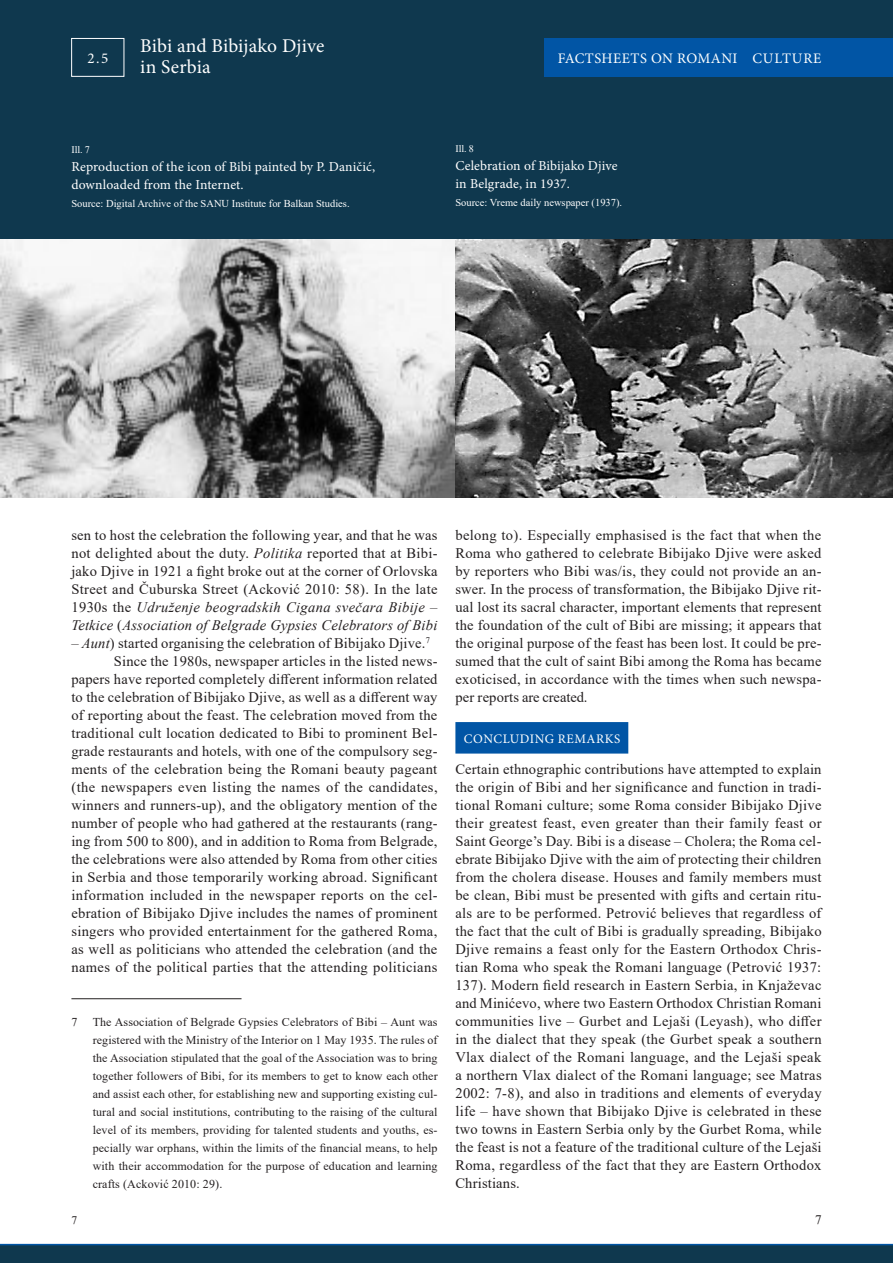
<style>
.page{position:relative;width:893px;height:1263px;background:#fff}
.page>*{position:absolute;margin:0;border:0;box-sizing:border-box;transform-origin:0 0}
.Fs_Title_small{font:19.5px "Minion Pro";letter-spacing:.005em;color:#fff}
.FS_Number{font:15px "Minion Pro";color:#fff}
.FS_Text{font:14.55px/18px "Times New Roman";letter-spacing:.02em;color:#231f20;text-align:justify}
.t1{font:14.55px "Minion Pro";letter-spacing:.03em;color:#fff}
.FS_BU_Text{font:13.65px/18px "Minion Pro";letter-spacing:.01em;color:#fff}
.FS_Chapter_Headline1{font:13.05px "Minion Pro";letter-spacing:.04em;color:#fff}
.t2{font:13.05px "Times New Roman";color:#231f20}
.FS_Footnote{font:12px/18px "Times New Roman";letter-spacing:.01em;color:#231f20;text-align:justify}
.t3{font:11.55px "Times New Roman";color:#231f20}
.FS_BU_Text-2{font:10.5px "Times New Roman";color:#fff}
.FS_BU_Text-3{font:10.05px "Times New Roman";letter-spacing:-.01em;color:#fff}
.s1{font-style:italic}
</style>
<div class="page">
<hr style="left:71px;top:998px;width:171px;height:1px;background:#231f20">
<div style="left:455px;top:722px;width:173px;height:31px;background:#0155a5"></div>
<div style="left:0;top:0;width:893px;height:488px;background:#0f384e"></div>
<div style="left:545px;top:38px;width:348px;height:39px;background:#0155a5"></div>
<div style="left:71px;top:38px;width:53px;height:39px;border:1px solid #fff"></div>
<svg style="left:0;top:1244px;width:893px;height:19px;background:#0d3a54"></svg>
<img style="left:0;top:239px;width:893px;height:258px">
<p class="FS_Number" style="left:87px;top:48px;width:22px">2.5</p>
<p class="Fs_Title_small" style="left:140px;top:33px;width:186px">Bibi and Bibijako Djive</p>
<p class="Fs_Title_small" style="left:140px;top:54px;width:72px">in Serbia</p>
<p class="FS_BU_Text-3" style="left:71px;top:143px;width:20px">Ill. 7</p>
<p class="FS_BU_Text" style="left:71px;top:158px;width:305px">Reproduction of the icon of Bibi painted by P. Daničić, downloaded from the Internet.</p>
<p class="FS_BU_Text-2" style="left:71px;top:197px;width:280px">Source: Digital Archive of the SANU Institute for Balkan Studies.</p>
<p class="t1" style="left:558px;top:48px;width:265px">FACTSHEETS ON ROMANI CULTURE</p>
<p class="FS_BU_Text-3" style="left:455px;top:141px;width:20px">Ill. 8</p>
<p class="FS_BU_Text" style="left:455px;top:156px;width:164px">Celebration of Bibijako Djive</p>
<p class="FS_BU_Text" style="left:455px;top:174px;width:116px">in Belgrade, in 1937.</p>
<p class="FS_BU_Text-2" style="left:455px;top:195px;width:168px">Source: Vreme daily newspaper (1937).</p>
<p class="FS_Text" style="left:71px;top:526px;width:368px">sen to host the celebration the following year, and that he was not delighted about the duty. <span class="s1">Politika</span> reported that at Bibi&shy;jako Djive in 1921 a fight broke out at the corner of Orlovska Street and Čuburska Street (Acković 2010: 58). In the late 1930s the <span class="s1">Udruženje beogradskih Cigana svečara Bibije – Tetkice</span> (<span class="s1">Association of Belgrade Gypsies Celebrators of Bibi</span></p>
<p class="FS_Text" style="left:71px;top:634px;width:360px"><span class="s1">– Aunt</span>) started organising the celebration of Bibijako Djive.<sup>7</sup></p>
<p class="FS_Text" style="left:71px;top:652px;width:368px;text-indent:43px">Since the 1980s, newspaper articles in the listed news&shy;papers have reported completely different information related to the celebration of Bibijako Djive, as well as a different way of reporting about the feast. The celebration moved from the traditional cult location dedicated to Bibi to prominent Bel&shy;grade restaurants and hotels, with one of the compulsory seg&shy;ments of the celebration being the Romani beauty pageant (the newspapers even listing the names of the candidates, winners and runners-up), and the obligatory mention of the number of people who had gathered at the restaurants (rang&shy;ing from 500 to 800), and in addition to Roma from Belgrade, the celebrations were also attended by Roma from other cities in Serbia and those temporarily working abroad. Significant information included in the newspaper reports on the cel&shy;ebration of Bibijako Djive includes the names of prominent singers who provided entertainment for the gathered Roma, as well as politicians who attended the celebration (and the names of the political parties that the attending politicians</p>
<p class="FS_Footnote" style="left:71px;top:1013px;width:7px">7</p>
<p class="FS_Footnote" style="left:93px;top:1013px;width:346px">The Association of Belgrade Gypsies Celebrators of Bibi – Aunt was registered with the Ministry of the Interior on 1 May 1935. The rules of the Association stipulated that the goal of the Association was to bring together followers of Bibi, for its members to get to know each other and assist each other, for establishing new and supporting existing cul&shy;tural and social institutions, contributing to the raising of the cultural level of its members, providing for talented students and youths, es&shy;pecially war orphans, within the limits of the financial means, to help with their accommodation for the purpose of education and learning crafts (Acković 2010: 29).</p>
<p class="t3" style="left:71px;top:1212px;width:7px">7</p>
<p class="FS_Text" style="left:455px;top:526px;width:368px">belong to). Especially emphasised is the fact that when the Roma who gathered to celebrate Bibijako Djive were asked by reporters who Bibi was/is, they could not provide an an&shy;swer. In the process of transformation, the Bibijako Djive rit&shy;ual lost its sacral character, important elements that represent the foundation of the cult of Bibi are missing; it appears that the original purpose of the feast has been lost. It could be pre&shy;sumed that the cult of saint Bibi among the Roma has became exoticised, in accordance with the times when such newspa&shy;per reports are created.</p>
<p class="FS_Chapter_Headline1" style="left:464px;top:730px;width:158px">CONCLUDING REMARKS</p>
<p class="FS_Text" style="left:455px;top:760px;width:368px">Certain ethnographic contributions have attempted to explain the origin of Bibi and her significance and function in tradi&shy;tional Romani culture; some Roma consider Bibijako Djive their greatest feast, even greater than their family feast or Saint George’s Day. Bibi is a disease – Cholera; the Roma cel&shy;ebrate Bibijako Djive with the aim of protecting their children from the cholera disease. Houses and family members must be clean, Bibi must be presented with gifts and certain ritu&shy;als are to be performed. Petrović believes that regardless of the fact that the cult of Bibi is gradually spreading, Bibijako Djive remains a feast only for the Eastern Orthodox Chris&shy;tian Roma who speak the Romani language (Petrović 1937:<br>137). Modern field research in Eastern Serbia, in Knjaževac and Minićevo, where two Eastern Orthodox Christian Romani communities live – Gurbet and Lejaši (Leyash), who differ in the dialect that they speak (the Gurbet speak a southern Vlax dialect of the Romani language, and the Lejaši speak a northern Vlax dialect of the Romani language; see Matras 2002: 7-8), and also in traditions and elements of everyday life – have shown that Bibijako Djive is celebrated in these two towns in Eastern Serbia only by the Gurbet Roma, while the feast is not a feature of the traditional culture of the Lejaši Roma, regardless of the fact that they are Eastern Orthodox Christians.</p>
<p class="t2" style="left:815px;top:1210px;width:8px">7</p>
</div>
